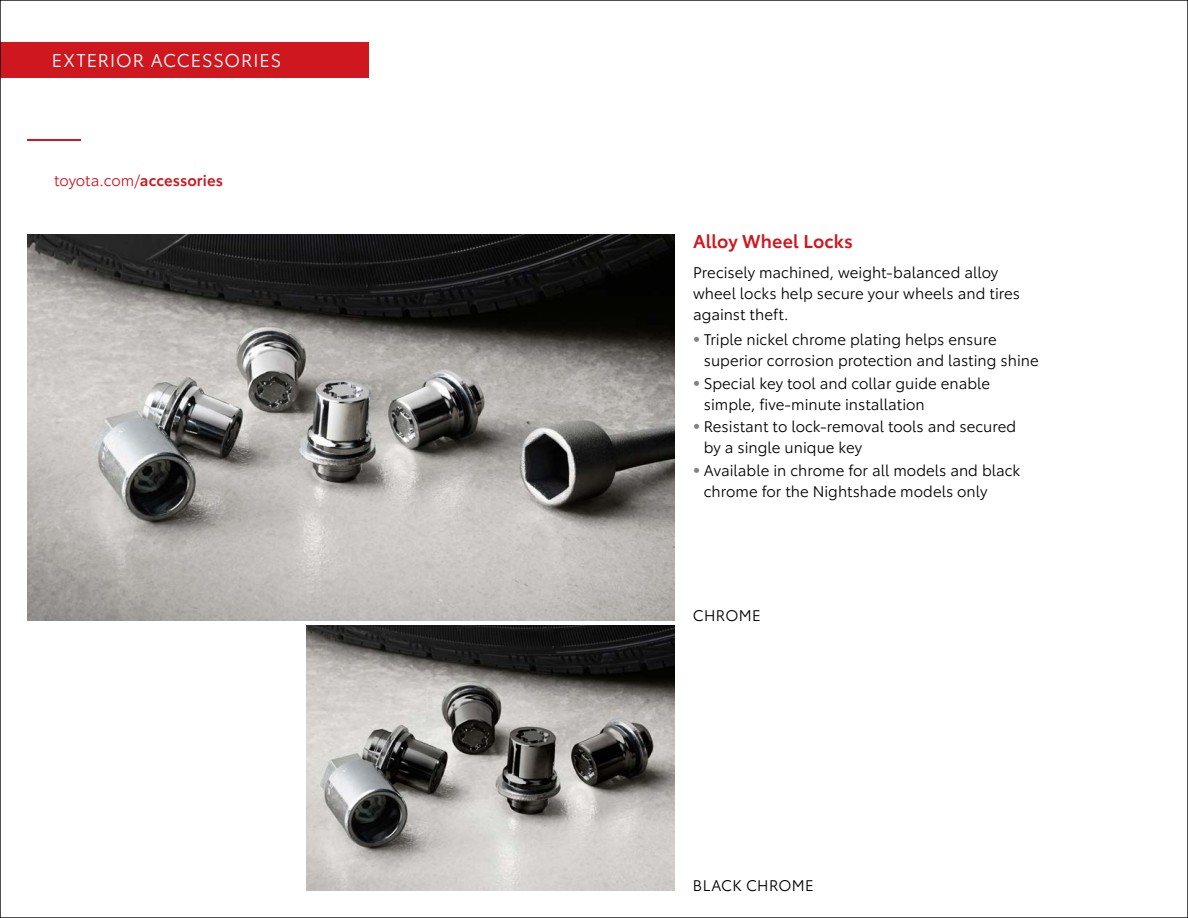
<style>
.page{position:relative;width:1188px;height:918px;background:#fff}
.page>*{position:absolute;margin:0;border:0;box-sizing:border-box;transform-origin:0 0}
.t1{font:18px "Toyota Type";letter-spacing:.05em;color:#fff}
.t2{font:600 18px "Toyota Type";letter-spacing:.01em;color:#ce171f}
.t3{font:15px/21px "Toyota Type";letter-spacing:.005em;color:#000}
.t4{font:15px "Toyota Type";letter-spacing:-.005em;color:#ce171f}
.t5{font:15px "Toyota Type";letter-spacing:.025em;color:#000}
.s1{font-weight:600}
.s2{font-weight:700;font-size:18px;color:#808285}
</style>
<div class="page">
<img style="left:27px;top:234px;width:648px;height:387px">
<img style="left:306px;top:626px;width:369px;height:265px">
<div style="left:0;top:42px;width:369px;height:36px;background:#ce171f"></div>
<hr style="left:27px;top:140px;width:54px;height:1px;background:#ce171f">
<p class="t1" style="left:52px;top:47px;width:231px">EXTERIOR ACCESSORIES</p>
<p class="t4" style="left:54px;top:170px;width:170px">toyota.com/<span class="s1">accessories</span></p>
<p class="t2" style="left:693px;top:227px;width:162px">Alloy Wheel Locks</p>
<p class="t3" style="left:693px;top:261px;width:329px">Precisely machined, weight-balanced alloy wheel locks help secure your wheels and tires against theft.</p>
<p class="t3" style="left:704px;top:328px;width:337px;text-indent:-11px"><span class="s2">•</span> Triple nickel chrome plating helps ensure superior corrosion protection and lasting shine</p>
<p class="t3" style="left:704px;top:372px;width:288px;text-indent:-11px"><span class="s2">•</span> Special key tool and collar guide enable simple, five-minute installation</p>
<p class="t3" style="left:704px;top:415px;width:314px;text-indent:-11px"><span class="s2">•</span> Resistant to lock-removal tools and secured by a single unique key</p>
<p class="t3" style="left:704px;top:459px;width:318px;text-indent:-11px"><span class="s2">•</span> Available in chrome for all models and black chrome for the Nightshade models only</p>
<p class="t3" style="left:693px;top:604px;width:69px">CHROME</p>
<p class="t5" style="left:693px;top:875px;width:122px">BLACK CHROME</p>
</div>
